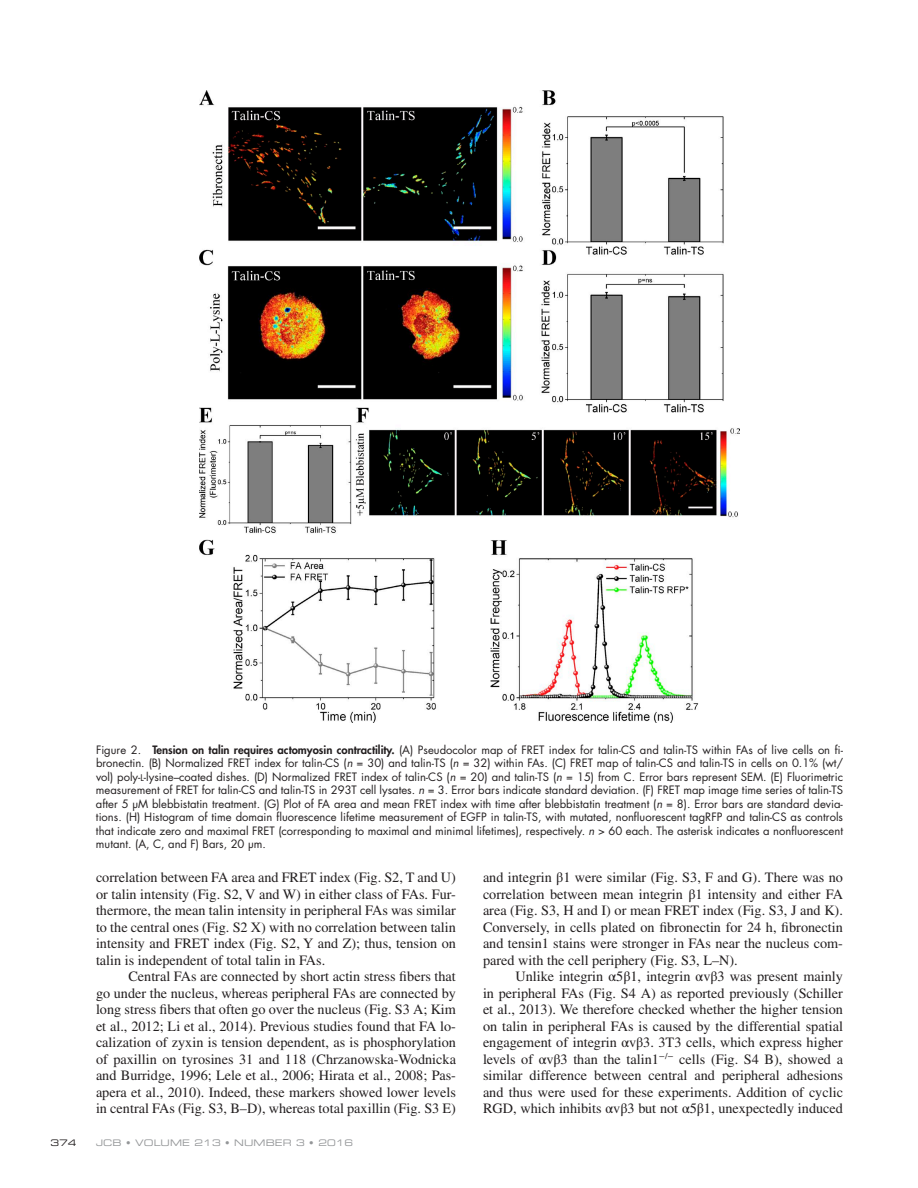
<style>
.page{position:relative;width:918px;height:1188px;background:#fff}
.page>*{position:absolute;margin:0;border:0;box-sizing:border-box;transform-origin:0 0}
.t1{font:14.25px/16.5px "Times LT Std";color:#231f20;text-align:justify}
.t2{font:11.25px/13.5px "Futura Std";color:#231f20;text-align:justify}
.t3{font:9px "Eurostile LT Std Ex 2";letter-spacing:.01em;color:#949698}
.t4{font:9px "Eurostile LT Std Ex 2";color:#231f20}
.s1{font-weight:800}
.s2{font-style:italic}
.s3{font-family:"Futura Std Book SC800";font-size:9px}
.s4{font-family:"STIX General"}
</style>
<div class="page">
<img style="left:200px;top:90px;width:540px;height:632px">
<p class="t2" style="left:96px;top:743px;width:749px">Figure 2. <span class="s1">Tension on talin requires actomyosin contractility.</span> (A) Pseudocolor map of FRET index for talin-CS and talin-TS within FAs of live cells on fi&shy;bronectin. (B) Normalized FRET index for talin-CS (<span class="s2">n</span> = 30) and talin-TS (<span class="s2">n</span> = 32) within FAs. (C) FRET map of talin-CS and talin-TS in cells on 0.1% (wt/ vol) poly-<span class="s3">l</span>-lysine–coated dishes. (D) Normalized FRET index of talin-CS (<span class="s2">n</span> = 20) and talin-TS (<span class="s2">n</span> = 15) from C. Error bars represent SEM. (E) Fluorimetric measurement of FRET for talin-CS and talin-TS in 293T cell lysates. <span class="s2">n</span> = 3. Error bars indicate standard deviation. (F) FRET map image time series of talin-TS after 5 µM blebbistatin treatment. (G) Plot of FA area and mean FRET index with time after blebbistatin treatment (<span class="s2">n</span> = 8). Error bars are standard devia&shy;tions. (H) Histogram of time domain fluorescence lifetime measurement of EGFP in talin-TS, with mutated, nonfluorescent tagRFP and talin-CS as controls that indicate zero and maximal FRET (corresponding to maximal and minimal lifetimes), respectively. <span class="s2">n</span> &gt; 60 each. The asterisk indicates a nonfluorescent mutant. (A, C, and F) Bars, 20 µm.</p>
<p class="t1" style="left:96px;top:869px;width:362px">correlation between FA area and FRET index (Fig. S2, T and U) or talin intensity (Fig. S2, V and W) in either class of FAs. Fur&shy;thermore, the mean talin intensity in peripheral FAs was similar to the central ones (Fig. S2 X) with no correlation between talin intensity and FRET index (Fig. S2, Y and Z); thus, tension on talin is independent of total talin in FAs.</p>
<p class="t1" style="left:96px;top:968px;width:362px;text-indent:32px">Central FAs are connected by short actin stress fibers that go under the nucleus, whereas peripheral FAs are connected by long stress fibers that often go over the nucleus (Fig. S3 A; Kim et al., 2012; Li et al., 2014). Previous studies found that FA lo&shy;calization of zyxin is tension dependent, as is phosphorylation of paxillin on tyrosines 31 and 118 (Chrzanowska-Wodnicka and Burridge, 1996; Lele et al., 2006; Hirata et al., 2008; Pas&shy;apera et al., 2010). Indeed, these markers showed lower levels in central FAs (Fig. S3, B–D), whereas total paxillin (Fig. S3 E)</p>
<p class="t4" style="left:50px;top:1136px;width:28px">374</p>
<p class="t3" style="left:96px;top:1136px;width:259px">JCB • VOLUME 213 • NUMBER 3 • 2016</p>
<p class="t1" style="left:483px;top:869px;width:362px">and integrin <span class="s4">β</span>1 were similar (Fig. S3, F and G). There was no correlation between mean integrin <span class="s4">β</span>1 intensity and either FA area (Fig. S3, H and I) or mean FRET index (Fig. S3, J and K).<br>Conversely, in cells plated on fibronectin for 24 h, fibronectin and tensin1 stains were stronger in FAs near the nucleus com&shy;pared with the cell periphery (Fig. S3, L–N).</p>
<p class="t1" style="left:483px;top:968px;width:362px;text-indent:32px">Unlike integrin <span class="s4">α</span>5<span class="s4">β</span>1, integrin <span class="s4">α</span>v<span class="s4">β</span>3 was present mainly in peripheral FAs (Fig. S4 A) as reported previously (Schiller et al., 2013). We therefore checked whether the higher tension on talin in peripheral FAs is caused by the differential spatial engagement of integrin <span class="s4">α</span>v<span class="s4">β</span>3. 3T3 cells, which express higher levels of <span class="s4">α</span>v<span class="s4">β</span>3 than the talin1<sup>−</sup><sup>/</sup><sup>−</sup> cells (Fig. S4 B), showed a similar difference between central and peripheral adhesions and thus were used for these experiments. Addition of cyclic RGD, which inhibits <span class="s4">α</span>v<span class="s4">β</span>3 but not <span class="s4">α</span>5<span class="s4">β</span>1, unexpectedly induced</p>
</div>
